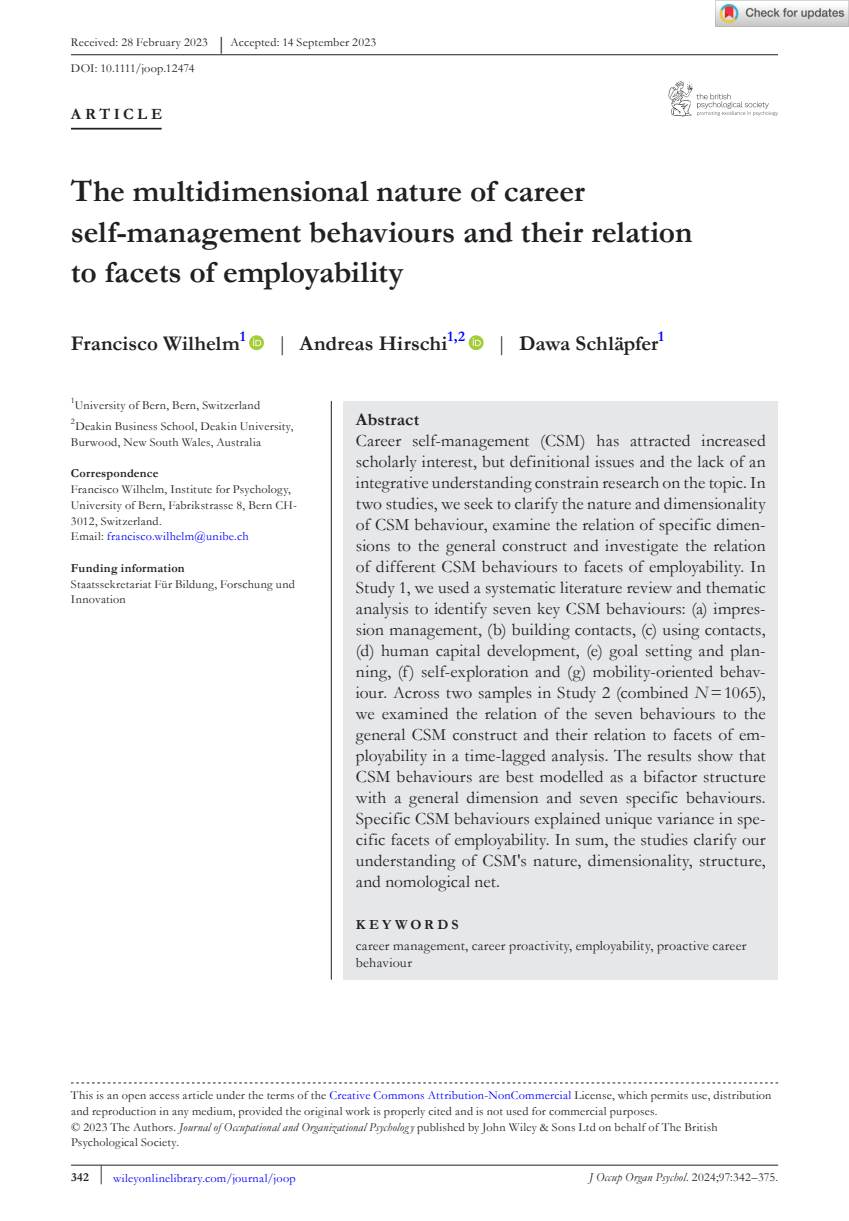
<style>
.page{position:relative;width:849px;height:1221px;background:#fff}
.page>*{position:absolute;margin:0;border:0;box-sizing:border-box;transform-origin:0 0}
.t1{font:700 31.5px/40.2px "Garamond";letter-spacing:-.005em;color:#231f20}
.t2{font:700 21px "Garamond";color:#231f20}
.t3{font:17.5px/21px "Garamond";letter-spacing:.005em;color:#231f20;text-align:justify}
.t4{font:700 17.5px "Garamond";letter-spacing:.01em;color:#231f20}
.t5{font:700 15.75px "Garamond";letter-spacing:.22em;color:#231f20}
.t6{font:14px/17.5px "Garamond";letter-spacing:.015em;color:#231f20}
.t7{font:700 14px "Garamond";letter-spacing:.23em;color:#231f20}
.t8{font:12.25px/15.8px "Garamond";letter-spacing:.02em;color:#231f20}
.t9{font:12.25px "Garamond";letter-spacing:.02em;color:#00f}
.t10{font:italic 12.25px "Garamond";letter-spacing:.015em;color:#231f20}
.t11{font:700 12.25px "Garamond";letter-spacing:.02em;color:#231f20}
.s1{font-size:18.38px}
.s2{font-weight:400}
.s3{color:#00f}
.s4{font-style:italic}
.s5{font-weight:700;color:#231f20}
.s6{font-style:normal}
</style>
<div class="page">
<hr style="left:71px;top:1164px;width:707px;height:1px;background:#231f20">
<svg style="left:668px;top:82px;width:109px;height:34px"></svg>
<hr style="left:71px;top:128px;width:91px;height:1px;background:#231f20">
<svg style="left:249px;top:335px;width:15px;height:15px"></svg>
<svg style="left:253px;top:338px;width:8px;height:8px"></svg>
<svg style="left:468px;top:335px;width:15px;height:15px"></svg>
<svg style="left:472px;top:338px;width:8px;height:8px"></svg>
<hr style="left:71px;top:54px;width:706px;height:1px;background:#231f20">
<div style="left:343px;top:401px;width:434px;height:578px;background:#e6e7e9"></div>
<hr style="left:331px;top:401px;width:1px;height:578px;background:#231f20">
<svg style="left:71px;top:1082px;width:706px;height:1px"></svg>
<img style="left:715px;top:0;width:133px;height:26px">
<p class="t8" style="left:71px;top:30px;width:307px;line-height:25.2px">Received: 28 February 2023 <span class="s1">|</span> Accepted: 14 September 2023<br>DOI: 10.1111/joop.12474</p>
<p class="t5" style="left:71px;top:103px;width:93px">ARTICLE</p>
<h1 class="t1" style="left:71px;top:171px;width:622px">The multidimensional nature of career self-management behaviours and their relation to facets of employability</h1>
<p class="t2" style="left:71px;top:329px;width:176px">Francisco Wilhelm<sup>1</sup></p>
<p class="t2" style="left:277px;top:329px;width:190px"><span class="s2">|</span> Andreas Hirschi<sup>1,2</sup></p>
<p class="t2" style="left:496px;top:329px;width:169px"><span class="s2">|</span> Dawa Schläpfer<sup>1</sup></p>
<p class="t8" style="left:71px;top:394px;width:224px;line-height:21px"><sup>1</sup>University of Bern, Bern, Switzerland<br><sup>2</sup>Deakin Business School, Deakin University,</p>
<p class="t8" style="left:71px;top:433px;width:192px">Burwood, New South Wales, Australia</p>
<p class="t11" style="left:71px;top:465px;width:89px">Correspondence</p>
<p class="t8" style="left:71px;top:481px;width:227px">Francisco Wilhelm, Institute for Psychology, University of Bern, Fabrikstrasse 8, Bern CH-3012, Switzerland.<br>Email: <span class="s3">francisco.wilhelm@unibe.ch</span></p>
<p class="t11" style="left:71px;top:559px;width:115px">Funding information</p>
<p class="t8" style="left:71px;top:575px;width:225px">Staatssekretariat Für Bildung, Forschung und<br>Innovation</p>
<p class="t4" style="left:356px;top:407px;width:65px">Abstract</p>
<p class="t3" style="left:356px;top:429px;width:411px">Career self-management (CSM) has attracted increased scholarly interest, but definitional issues and the lack of an integrative understanding constrain research on the topic. In two studies, we seek to clarify the nature and dimensionality of CSM behaviour, examine the relation of specific dimen&shy;sions to the general construct and investigate the relation of different CSM behaviours to facets of employability. In Study 1, we used a systematic literature review and thematic analysis to identify seven key CSM behaviours: (a) impres&shy;sion management, (b) building contacts, (c) using contacts, (d) human capital development, (e) goal setting and plan&shy;ning, (f) self-exploration and (g) mobility-oriented behav&shy;iour. Across two samples in Study 2 (combined <span class="s4">N</span>=1065), we examined the relation of the seven behaviours to the general CSM construct and their relation to facets of em&shy;ployability in a time-lagged analysis. The results show that CSM behaviours are best modelled as a bifactor structure with a general dimension and seven specific behaviours.<br>Specific CSM behaviours explained unique variance in spe&shy;cific facets of employability. In sum, the studies clarify our understanding of CSM's nature, dimensionality, structure, and nomological net.</p>
<p class="t7" style="left:356px;top:914px;width:104px">KEYWORDS</p>
<p class="t6" style="left:356px;top:936px;width:392px">career management, career proactivity, employability, proactive career behaviour</p>
<p class="t8" style="left:71px;top:1086px;width:701px">This is an open access article under the terms of the <span class="s3">Creative Commons Attribution-NonCommercial</span> License, which permits use, distribution and reproduction in any medium, provided the original work is properly cited and is not used for commercial purposes.<br>© 2023 The Authors. <span class="s4">Journal of Occupational and Organizational Psycholog y</span> published by John Wiley &amp; Sons Ltd on behalf of The British Psychological Society.</p>
<p class="t9" style="left:71px;top:1169px;width:226px"><span class="s5">342</span> <sup>|</sup> wileyonlinelibrary.com/journal/joop</p>
<p class="t10" style="left:589px;top:1169px;width:190px">J Occup Organ Psychol<span class="s6">. 2024;97:342–375.</span></p>
</div>
